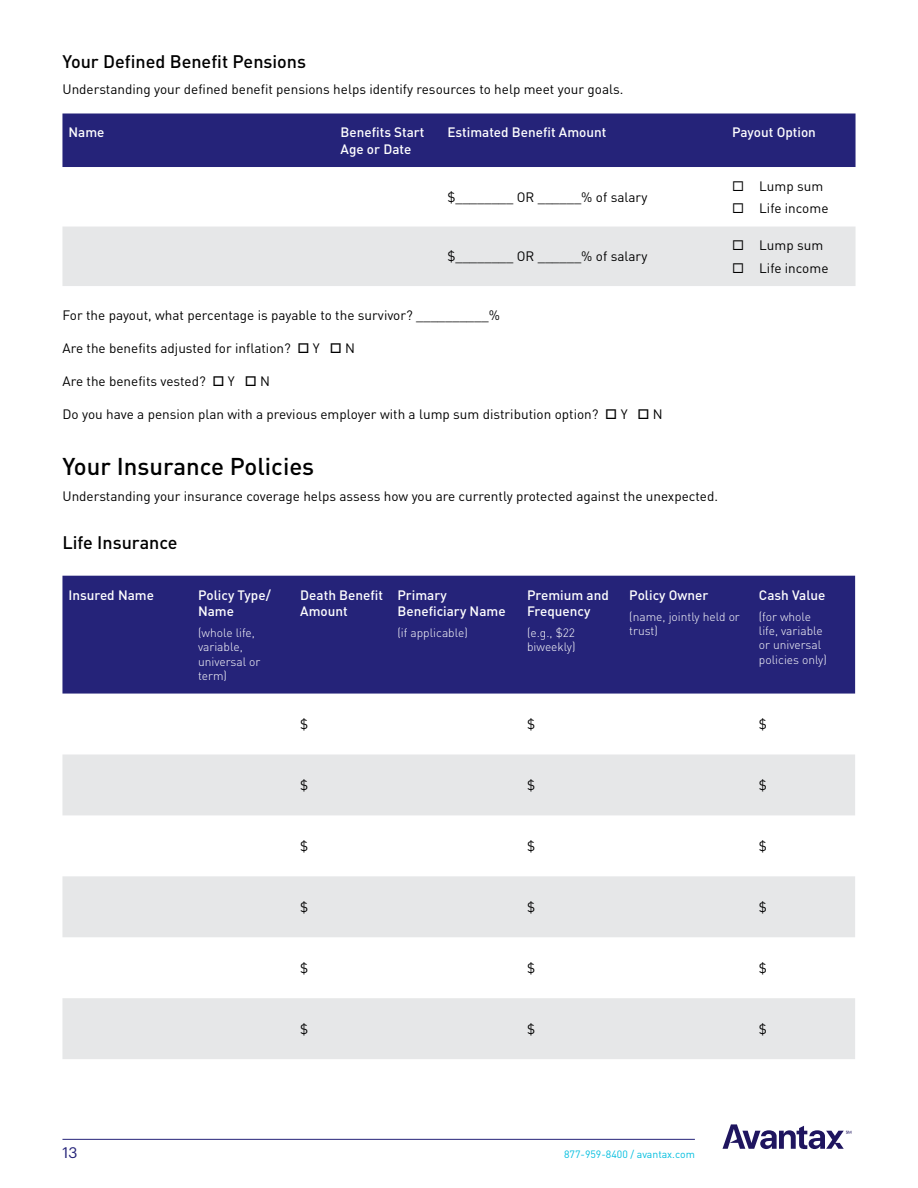
<style>
.page{position:relative;width:918px;height:1188px;background:#fff}
.page>*{position:absolute;margin:0;border:0;box-sizing:border-box;transform-origin:0 0}
.t1{font:500 24px "DIN Pro";color:#000}
.t2{font:500 18px "DIN Pro";color:#000}
.t3{font:15px "Graphik";color:#252379}
.t4{font:13.5px/22.2px "DIN Pro";color:#000}
.t5{font:500 13.5px/16.2px "DIN Pro";color:#fff}
.t6{font:300 12px/14.4px "DIN Pro";color:#fff}
.t7{font:10.5px "DIN Pro";color:#00bedf}
</style>
<div class="page">
<hr style="left:62px;top:1139px;width:633px;height:1px;background:#252379">
<svg style="left:723px;top:1124px;width:128px;height:25px"></svg>
<div style="left:62px;top:114px;width:794px;height:53px;background:#252379"></div>
<div style="left:62px;top:227px;width:794px;height:59px;background:#e6e7e8"></div>
<div style="left:62px;top:576px;width:793px;height:118px;background:#252379"></div>
<svg style="left:62px;top:754px;width:793px;height:305px;fill:#e6e7e8"></svg>
<svg style="left:733px;top:240px;width:10px;height:10px"></svg>
<svg style="left:733px;top:263px;width:10px;height:10px"></svg>
<h2 class="t2" style="left:62px;top:47px;width:245px">Your Defined Benefit Pensions</h2>
<p class="t4" style="left:62px;top:77px;width:563px">Understanding your defined benefit pensions helps identify resources to help meet your goals.</p>
<p class="t5" style="left:68px;top:123px;width:38px">Name</p>
<p class="t5" style="left:341px;top:123px;width:85px">Benefits Start<br>Age or Date</p>
<p class="t5" style="left:447px;top:123px;width:161px">Estimated Benefit Amount</p>
<p class="t5" style="left:732px;top:123px;width:85px">Payout Option</p>
<p class="t4" style="left:447px;top:185px;width:201px">$________ OR ______% of salary</p>
<p class="t4" style="left:759px;top:174px;width:71px">Lump sum<br>Life income</p>
<p class="t4" style="left:447px;top:245px;width:201px">$________ OR ______% of salary</p>
<p class="t4" style="left:759px;top:234px;width:71px">Lump sum<br>Life income</p>
<p class="t4" style="left:62px;top:303px;width:439px">For the payout, what percentage is payable to the survivor? __________%</p>
<p class="t4" style="left:62px;top:336px;width:294px">Are the benefits adjusted for inflation? □ Y □ N</p>
<p class="t4" style="left:62px;top:369px;width:209px">Are the benefits vested? □ Y □ N</p>
<p class="t4" style="left:62px;top:402px;width:602px">Do you have a pension plan with a previous employer with a lump sum distribution option? □ Y □ N</p>
<h1 class="t1" style="left:62px;top:447px;width:253px">Your Insurance Policies</h1>
<p class="t4" style="left:62px;top:484px;width:657px">Understanding your insurance coverage helps assess how you are currently protected against the unexpected.</p>
<h2 class="t2" style="left:62px;top:529px;width:117px">Life Insurance</h2>
<p class="t5" style="left:68px;top:586px;width:87px">Insured Name</p>
<p class="t5" style="left:198px;top:586px;width:74px">Policy Type/<br>Name</p>
<p class="t6" style="left:198px;top:625px;width:64px">(whole life, variable, universal or term)</p>
<p class="t5" style="left:300px;top:586px;width:84px">Death Benefit<br>Amount</p>
<p class="t5" style="left:397px;top:586px;width:110px">Primary<br>Beneficiary Name</p>
<p class="t6" style="left:397px;top:625px;width:72px">(if applicable)</p>
<p class="t5" style="left:527px;top:586px;width:83px">Premium and<br>Frequency</p>
<p class="t6" style="left:527px;top:625px;width:50px">(e.g., $22 biweekly)</p>
<p class="t5" style="left:629px;top:586px;width:81px">Policy Owner</p>
<p class="t6" style="left:629px;top:608px;width:112px">(name, jointly held or trust)</p>
<p class="t5" style="left:759px;top:586px;width:68px">Cash Value</p>
<p class="t6" style="left:759px;top:608px;width:69px">(for whole life, variable or universal policies only)</p>
<p class="t4" style="left:300px;top:712px;width:10px">$</p>
<p class="t4" style="left:527px;top:712px;width:10px">$</p>
<p class="t4" style="left:759px;top:712px;width:10px">$</p>
<p class="t4" style="left:300px;top:773px;width:10px">$</p>
<p class="t4" style="left:527px;top:773px;width:10px">$</p>
<p class="t4" style="left:759px;top:773px;width:10px">$</p>
<p class="t4" style="left:300px;top:834px;width:10px">$</p>
<p class="t4" style="left:527px;top:834px;width:10px">$</p>
<p class="t4" style="left:759px;top:834px;width:10px">$</p>
<p class="t4" style="left:300px;top:895px;width:10px">$</p>
<p class="t4" style="left:527px;top:895px;width:10px">$</p>
<p class="t4" style="left:759px;top:895px;width:10px">$</p>
<p class="t4" style="left:300px;top:956px;width:10px">$</p>
<p class="t4" style="left:527px;top:956px;width:10px">$</p>
<p class="t4" style="left:759px;top:956px;width:10px">$</p>
<p class="t4" style="left:300px;top:1017px;width:10px">$</p>
<p class="t4" style="left:527px;top:1017px;width:10px">$</p>
<p class="t4" style="left:759px;top:1017px;width:10px">$</p>
<p class="t3" style="left:62px;top:1141px;width:17px">13</p>
<p class="t7" style="left:564px;top:1146px;width:132px">877-959-8400 / avantax.com</p>
</div>
